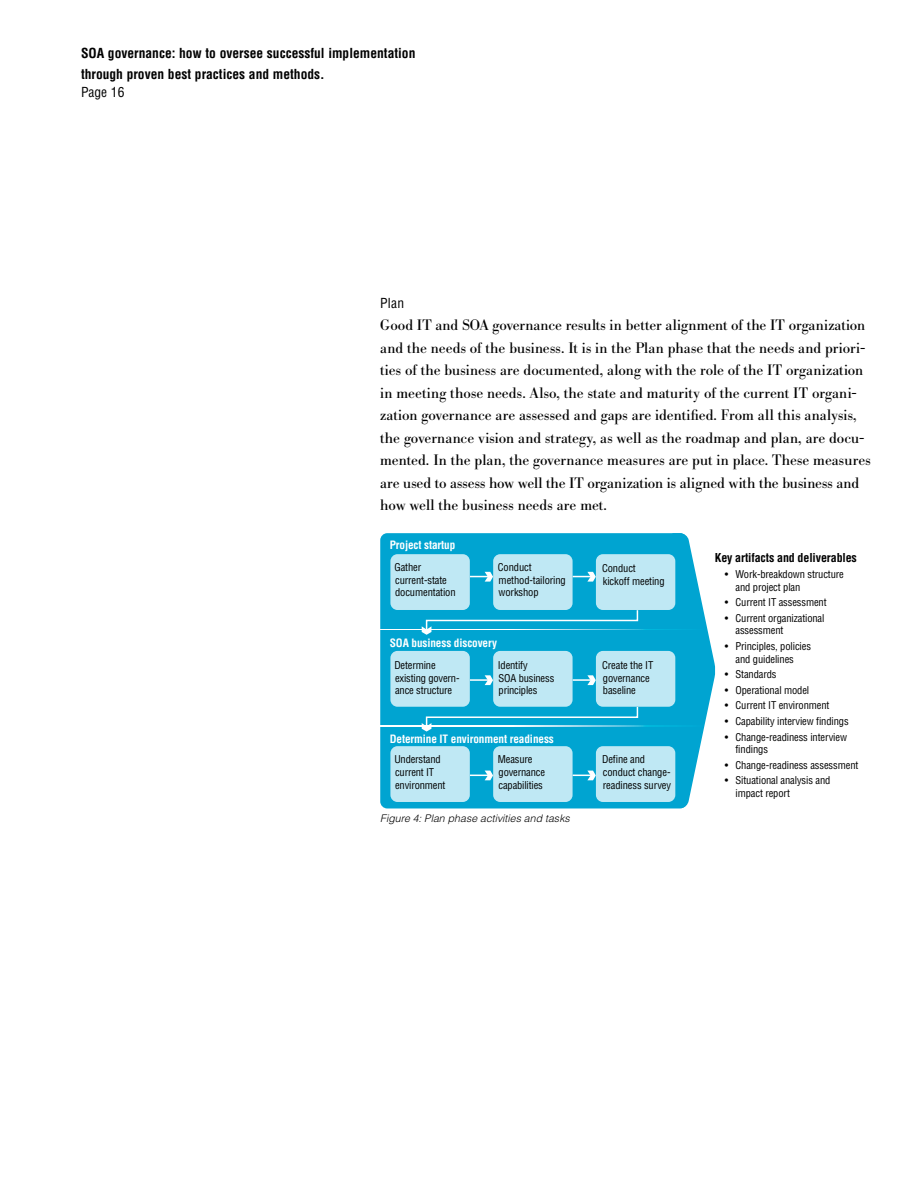
<style>
.page{position:relative;width:918px;height:1188px;background:#fff}
.page>*{position:absolute;margin:0;border:0;box-sizing:border-box;transform-origin:0 0}
.t1{font:15px/22.5px "Bodoni Berthold BQ";letter-spacing:.005em;color:#000}
.t2{font:700 condensed 13.5px/21px "Helvetica";color:#000}
.t3{font:condensed 13.5px "Helvetica";color:#000}
.t4{font:700 condensed 12px "Helvetica";letter-spacing:-.01em;color:#000}
.t5{font:700 condensed 11.25px "Helvetica";letter-spacing:-.01em;color:#fff}
.t6{font:condensed 10.5px/12.6px "Helvetica";letter-spacing:-.01em;color:#000}
.t7{font:italic 300 10.5px "Helvetica";letter-spacing:.005em;color:#000}
</style>
<div class="page">
<svg style="left:683px;top:533px;width:32px;height:275px"></svg>
<div style="left:380px;top:533px;width:307px;height:275px;background:#00a4d1;border-radius:7px"></div>
<div style="left:390px;top:554px;width:80px;height:56px;background:#bfe8f4;border-radius:7px"></div>
<div style="left:493px;top:554px;width:80px;height:56px;background:#bfe8f4;border-radius:7px"></div>
<div style="left:596px;top:554px;width:79px;height:56px;background:#bfe8f4;border-radius:7px"></div>
<div style="left:390px;top:651px;width:80px;height:56px;background:#bfe8f4;border-radius:7px"></div>
<div style="left:493px;top:651px;width:80px;height:56px;background:#bfe8f4;border-radius:7px"></div>
<div style="left:596px;top:651px;width:79px;height:56px;background:#bfe8f4;border-radius:7px"></div>
<div style="left:390px;top:746px;width:80px;height:56px;background:#bfe8f4;border-radius:7px"></div>
<div style="left:493px;top:746px;width:80px;height:56px;background:#bfe8f4;border-radius:7px"></div>
<div style="left:596px;top:746px;width:79px;height:56px;background:#bfe8f4;border-radius:7px"></div>
<svg style="left:470px;top:572px;width:23px;height:10px"></svg>
<svg style="left:573px;top:572px;width:23px;height:10px"></svg>
<svg style="left:470px;top:675px;width:23px;height:10px"></svg>
<svg style="left:573px;top:675px;width:23px;height:10px"></svg>
<svg style="left:470px;top:771px;width:23px;height:9px"></svg>
<svg style="left:573px;top:771px;width:23px;height:9px"></svg>
<svg style="left:380px;top:629px;width:323px;height:1px"></svg>
<svg style="left:380px;top:726px;width:323px;height:1px"></svg>
<svg style="left:422px;top:609px;width:217px;height:26px"></svg>
<svg style="left:422px;top:705px;width:217px;height:27px"></svg>
<p class="t2" style="left:81px;top:43px;width:336px">SOA governance: how to oversee successful implementation through proven best practices and methods.</p>
<p class="t3" style="left:81px;top:84px;width:45px">Page 16</p>
<p class="t3" style="left:380px;top:294px;width:25px">Plan</p>
<p class="t1" style="left:380px;top:314px;width:492px">Good IT and SOA governance results in better alignment of the IT organization and the needs of the business. It is in the Plan phase that the needs and priori&shy;ties of the business are documented, along with the role of the IT organization in meeting those needs. Also, the state and maturity of the current IT organi&shy;zation governance are assessed and gaps are identified. From all this analysis, the governance vision and strategy, as well as the roadmap and plan, are docu&shy;mented. In the plan, the governance measures are put in place. These measures are used to assess how well the IT organization is aligned with the business and how well the business needs are met.</p>
<p class="t5" style="left:390px;top:538px;width:67px">Project startup</p>
<p class="t6" style="left:394px;top:561px;width:63px">Gather current-state documentation</p>
<p class="t6" style="left:498px;top:561px;width:69px">Conduct method-tailoring workshop</p>
<p class="t6" style="left:602px;top:562px;width:64px">Conduct kickoff meeting</p>
<p class="t5" style="left:390px;top:635px;width:109px">SOA business discovery</p>
<p class="t6" style="left:394px;top:659px;width:67px">Determine existing govern&shy;ance structure</p>
<p class="t6" style="left:498px;top:659px;width:58px">Identify<br>SOA business principles</p>
<p class="t6" style="left:602px;top:659px;width:53px">Create the IT governance baseline</p>
<p class="t5" style="left:390px;top:731px;width:166px">Determine IT environment readiness</p>
<p class="t6" style="left:394px;top:753px;width:53px">Understand current IT environment</p>
<p class="t6" style="left:498px;top:753px;width:49px">Measure governance capabilities</p>
<p class="t6" style="left:602px;top:753px;width:71px">Define and conduct change&shy;readiness survey</p>
<p class="t7" style="left:380px;top:812px;width:191px">Figure 4: Plan phase activities and tasks</p>
<p class="t4" style="left:715px;top:550px;width:144px">Key artifacts and deliverables</p>
<p class="t6" style="left:735px;top:568px;width:110px;text-indent:-10px">• Work-breakdown structure and project plan</p>
<p class="t6" style="left:725px;top:596px;width:103px">• Current IT assessment</p>
<p class="t6" style="left:735px;top:612px;width:91px;text-indent:-10px">• Current organizational assessment</p>
<p class="t6" style="left:735px;top:640px;width:77px;text-indent:-10px">• Principles, policies and guidelines</p>
<p class="t6" style="left:725px;top:668px;width:53px">• Standards</p>
<p class="t6" style="left:725px;top:684px;width:86px">• Operational model</p>
<p class="t6" style="left:725px;top:699px;width:106px">• Current IT environment</p>
<p class="t6" style="left:725px;top:715px;width:125px">• Capability interview findings</p>
<p class="t6" style="left:735px;top:730px;width:113px;text-indent:-10px">• Change-readiness interview findings</p>
<p class="t6" style="left:725px;top:759px;width:135px">• Change-readiness assessment</p>
<p class="t6" style="left:735px;top:774px;width:96px;text-indent:-10px">• Situational analysis and impact report</p>
</div>
